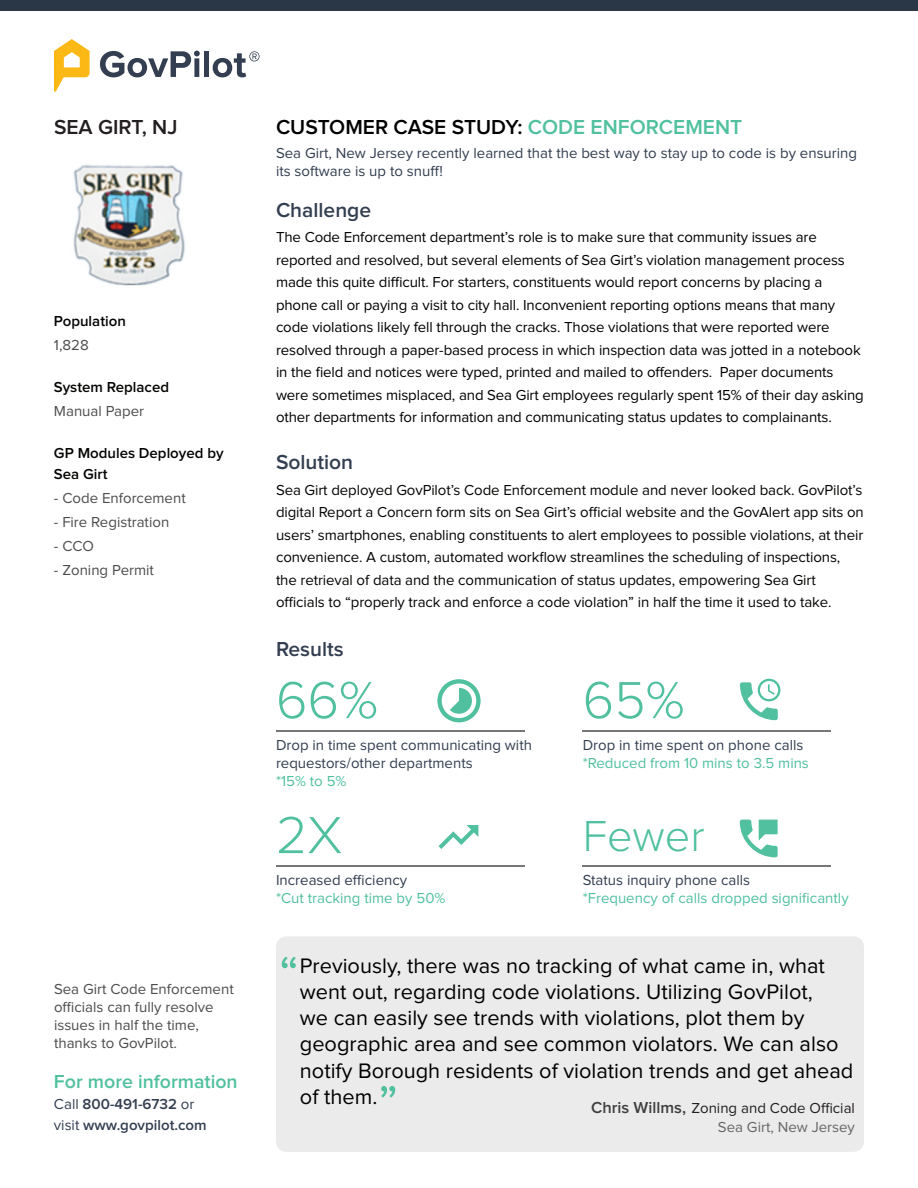
<style>
.page{position:relative;width:918px;height:1188px;background:#fff}
.page>*{position:absolute;margin:0;border:0;box-sizing:border-box;transform-origin:0 0}
.t1{font:300 54px "Proxima Nova";color:#50c09e}
.t2{font:51px "Proxima Nova";color:#50c09e}
.t3{font:300 45px "Proxima Nova";color:#50c09e}
.t4{font:21.75px/26.1px "Proxima Nova";color:#000}
.t5{font:600 21px "Proxima Nova";color:#000}
.t6{font:600 21px "Proxima Nova";color:#333e50}
.t7{font:600 21px "Proxima Nova";color:#231f20}
.t8{font:600 19.5px "Proxima Nova";color:#50c09e}
.t9{font:15px/22.5px "Proxima Nova";letter-spacing:-.01em;color:#000}
.t10{font:15px/22.5px "Proxima Nova";letter-spacing:-.005em;color:#040503}
.t11{font:15px/18px "Proxima Nova";color:#333e50}
.t12{font:15px/18px "Proxima Nova";color:#4d4c4c}
.t13{font:15px "Proxima Nova";color:#50c09e}
.t14{font:600 15px/21px "Proxima Nova";color:#040503}
.t15{font:600 15px "Proxima Nova";color:#333e50}
.t16{font:15px "Proxima Nova";color:#231f20}
.t17{font:15px "Proxima Nova";color:#656666}
.s1{font-weight:400}
.s2{color:#50c09e}
.s3{font-weight:600;font-size:16.5px;color:#3e3e3f}
</style>
<div class="page">
<div style="left:276px;top:936px;width:588px;height:216px;background:#ebebeb;border-radius:11px"></div>
<div style="left:0;top:0;width:918px;height:11px;background:#293746"></div>
<hr style="left:276px;top:730px;width:248px;height:1px;background:#777">
<img style="left:73px;top:164px;width:112px;height:122px">
<svg style="left:54px;top:39px;width:36px;height:53px"></svg>
<svg style="left:100px;top:51px;width:100px;height:26px"></svg>
<div style="left:204px;top:51px;width:5px;height:26px;background:#333e50"></div>
<svg style="left:213px;top:51px;width:47px;height:26px"></svg>
<hr style="left:583px;top:730px;width:248px;height:1px;background:#777">
<svg style="left:437px;top:679px;width:44px;height:43px"></svg>
<hr style="left:276px;top:865px;width:248px;height:1px;background:#777">
<hr style="left:583px;top:865px;width:248px;height:1px;background:#777">
<svg style="left:438px;top:825px;width:40px;height:24px"></svg>
<svg style="left:740px;top:679px;width:40px;height:41px"></svg>
<svg style="left:740px;top:820px;width:38px;height:37px"></svg>
<p class="t7" style="left:54px;top:117px;width:125px">SEA GIRT, NJ</p>
<p class="t14" style="left:54px;top:311px;width:73px">Population</p>
<p class="t12" style="left:54px;top:337px;width:36px">1,828</p>
<p class="t14" style="left:54px;top:377px;width:117px">System Replaced</p>
<p class="t12" style="left:54px;top:403px;width:92px">Manual Paper</p>
<p class="t14" style="left:54px;top:443px;width:171px">GP Modules Deployed by<br>Sea Girt</p>
<p class="t12" style="left:54px;top:489px;width:133px">- Code Enforcement</p>
<p class="t12" style="left:54px;top:513px;width:117px">- Fire Registration</p>
<p class="t12" style="left:54px;top:537px;width:42px">- CCO</p>
<p class="t12" style="left:54px;top:561px;width:102px">- Zoning Permit</p>
<p class="t12" style="left:54px;top:981px;width:181px">Sea Girt Code Enforcement officials can fully resolve issues in half the time, thanks to GovPilot.</p>
<p class="t8" style="left:54px;top:1073px;width:185px">For more information</p>
<p class="t15" style="left:54px;top:1097px;width:142px"><span class="s1">Call</span> 800-491-6732 <span class="s1">or</span></p>
<p class="t15" style="left:54px;top:1118px;width:154px"><span class="s1">visit</span> www.govpilot.com</p>
<p class="t5" style="left:276px;top:117px;width:468px">CUSTOMER CASE STUDY: <span class="s2">CODE ENFORCEMENT</span></p>
<p class="t11" style="left:276px;top:144px;width:583px">Sea Girt, New Jersey recently learned that the best way to stay up to code is by ensuring its software is up to snuff!</p>
<p class="t6" style="left:276px;top:200px;width:97px">Challenge</p>
<p class="t9" style="left:276px;top:227px;width:589px">The Code Enforcement department’s role is to make sure that community issues are reported and resolved, but several elements of Sea Girt’s violation management process made this quite difficult. For starters, constituents would report concerns by placing a phone call or paying a visit to city hall. Inconvenient reporting options means that many code violations likely fell through the cracks. Those violations that were reported were resolved through a paper-based process in which inspection data was jotted in a notebook in the field and notices were typed, printed and mailed to offenders. Paper documents were sometimes misplaced, and Sea Girt employees regularly spent 15% of their day asking other departments for information and communicating status updates to complainants.</p>
<p class="t6" style="left:276px;top:452px;width:79px">Solution</p>
<p class="t10" style="left:276px;top:479px;width:589px">Sea Girt deployed GovPilot’s Code Enforcement module and never looked back. GovPilot’s digital Report a Concern form sits on Sea Girt’s official website and the GovAlert app sits on users’ smartphones, enabling constituents to alert employees to possible violations, at their convenience. A custom, automated workflow streamlines the scheduling of inspections, the retrieval of data and the communication of status updates, empowering Sea Girt officials to “properly track and enforce a code violation” in half the time it used to take.</p>
<p class="t6" style="left:276px;top:639px;width:69px">Results</p>
<p class="t1" style="left:276px;top:675px;width:103px">66%</p>
<p class="t11" style="left:276px;top:737px;width:258px">Drop in time spent communicating with requestors/other departments</p>
<p class="t13" style="left:276px;top:774px;width:72px">*15% to 5%</p>
<p class="t1" style="left:583px;top:675px;width:103px">65%</p>
<p class="t11" style="left:583px;top:737px;width:222px">Drop in time spent on phone calls</p>
<p class="t13" style="left:583px;top:756px;width:228px">*Reduced from 10 mins to 3.5 mins</p>
<p class="t1" style="left:276px;top:810px;width:68px">2X</p>
<p class="t3" style="left:583px;top:815px;width:124px">Fewer</p>
<p class="t11" style="left:583px;top:872px;width:169px">Status inquiry phone calls</p>
<p class="t13" style="left:583px;top:891px;width:268px">*Frequency of calls dropped significantly</p>
<p class="t11" style="left:276px;top:872px;width:133px">Increased efficiency</p>
<p class="t13" style="left:276px;top:891px;width:171px">*Cut tracking time by 50%</p>
<p class="t2" style="left:279px;top:951px;width:21px">“</p>
<p class="t4" style="left:300px;top:954px;width:555px">Previously, there was no tracking of what came in, what went out, regarding code violations. Utilizing GovPilot,<br>we can easily see trends with violations, plot them by geographic area and see common violators. We can also notify Borough residents of violation trends and get ahead of them.</p>
<p class="t2" style="left:378px;top:1080px;width:21px">”</p>
<p class="t16" style="left:591px;top:1101px;width:265px"><span class="s3">Chris Willms,</span> Zoning and Code Official</p>
<p class="t17" style="left:718px;top:1120px;width:139px">Sea Girt, New Jersey</p>
</div>
